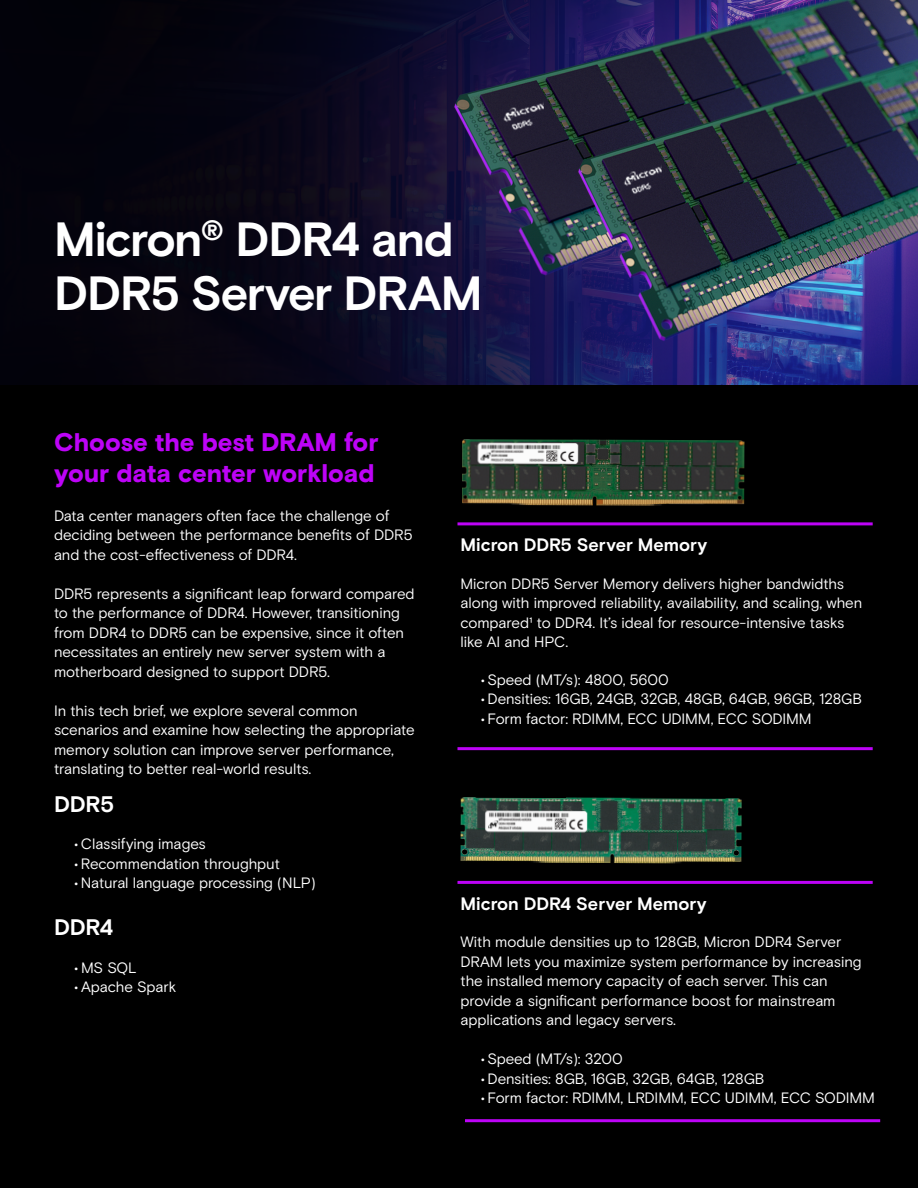
<style>
.page{position:relative;width:918px;height:1188px;background:#fff}
.page>*{position:absolute;margin:0;border:0;box-sizing:border-box;transform-origin:0 0}
.t1{font:700 48px/54px "Micron Basis";letter-spacing:-.03em;color:#fff}
.t2{font:900 25.5px/30.6px "Micron Basis";letter-spacing:-.005em;color:#bd03f7}
.t3{font:700 22.5px "Micron Basis";letter-spacing:-.015em;color:#fff}
.t4{font:700 18px "Micron Basis";color:#fff}
.t5{font:15px/19.5px "Micron Basis Off White";letter-spacing:-.005em;color:#fff}
</style>
<div class="page">
<div style="left:0;top:356px;width:918px;height:832px;background:#000"></div>
<img style="left:0;top:0;width:918px;height:384px">
<hr style="left:457px;top:522px;width:416px;height:3px;background:#bd03f7">
<hr style="left:457px;top:881px;width:416px;height:3px;background:#bd03f7">
<hr style="left:457px;top:747px;width:416px;height:3px;background:#bd03f7">
<hr style="left:465px;top:1119px;width:415px;height:3px;background:#bd03f7">
<img style="left:462px;top:439px;width:282px;height:67px">
<img style="left:461px;top:797px;width:281px;height:67px">
<h1 class="t1" style="left:54px;top:214px;width:430px">Micron<sup>®</sup> DDR4 and<br>DDR5 Server DRAM</h1>
<h2 class="t2" style="left:54px;top:428px;width:326px">Choose the best DRAM for your data center workload</h2>
<p class="t5" style="left:54px;top:506px;width:360px">Data center managers often face the challenge of deciding between the performance benefits of DDR5 and the cost-effectiveness of DDR4.</p>
<p class="t5" style="left:54px;top:584px;width:362px">DDR5 represents a significant leap forward compared to the performance of DDR4. However, transitioning from DDR4 to DDR5 can be expensive, since it often necessitates an entirely new server system with a motherboard designed to support DDR5.</p>
<p class="t5" style="left:54px;top:701px;width:362px">In this tech brief, we explore several common scenarios and examine how selecting the appropriate memory solution can improve server performance, translating to better real-world results.</p>
<h3 class="t3" style="left:54px;top:791px;width:62px">DDR5</h3>
<p class="t5" style="left:74px;top:835px;width:133px">• Classifying images</p>
<p class="t5" style="left:74px;top:854px;width:207px">• Recommendation throughput</p>
<p class="t5" style="left:74px;top:874px;width:243px">• Natural language processing (NLP)</p>
<h3 class="t3" style="left:54px;top:914px;width:61px">DDR4</h3>
<p class="t5" style="left:74px;top:958px;width:64px">• MS SQL</p>
<p class="t5" style="left:74px;top:977px;width:104px">• Apache Spark</p>
<p class="t4" style="left:460px;top:535px;width:248px">Micron DDR5 Server Memory</p>
<p class="t5" style="left:460px;top:574px;width:403px">Micron DDR5 Server Memory delivers higher bandwidths along with improved reliability, availability, and scaling, when compared1 to DDR4. It’s ideal for resource-intensive tasks like AI and HPC.</p>
<p class="t5" style="left:481px;top:670px;width:189px">• Speed (MT/s): 4800, 5600</p>
<p class="t5" style="left:481px;top:690px;width:383px">• Densities: 16GB, 24GB, 32GB, 48GB, 64GB, 96GB, 128GB</p>
<p class="t5" style="left:481px;top:709px;width:332px">• Form factor: RDIMM, ECC UDIMM, ECC SODIMM</p>
<p class="t4" style="left:460px;top:893px;width:248px">Micron DDR4 Server Memory</p>
<p class="t5" style="left:460px;top:933px;width:403px">With module densities up to 128GB, Micron DDR4 Server DRAM lets you maximize system performance by increasing the installed memory capacity of each server. This can provide a significant performance boost for mainstream applications and legacy servers.</p>
<p class="t5" style="left:481px;top:1050px;width:143px">• Speed (MT/s): 3200</p>
<p class="t5" style="left:481px;top:1069px;width:285px">• Densities: 8GB, 16GB, 32GB, 64GB, 128GB</p>
<p class="t5" style="left:481px;top:1089px;width:396px">• Form factor: RDIMM, LRDIMM, ECC UDIMM, ECC SODIMM</p>
</div>
